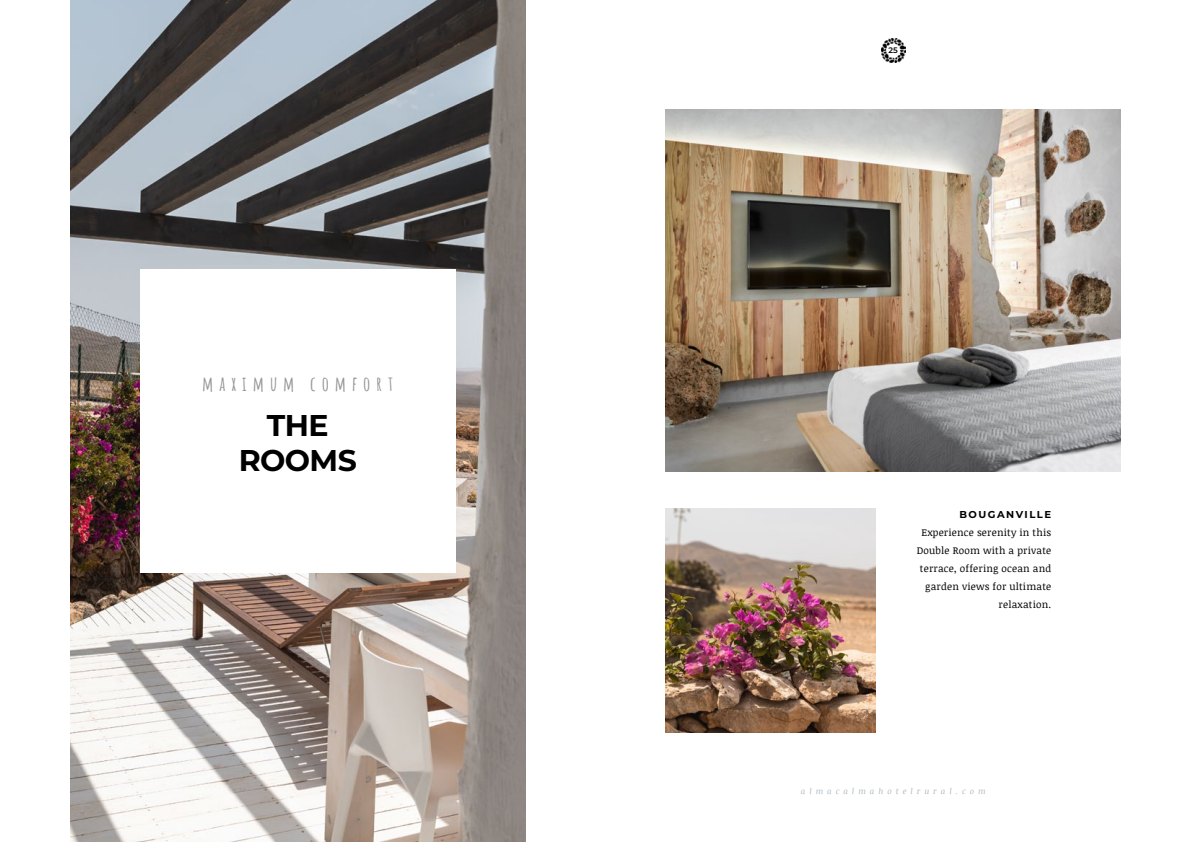
<style>
.page{position:relative;width:1191px;height:842px;background:#fff}
.page>*{position:absolute;margin:0;border:0;box-sizing:border-box;transform-origin:0 0}
.t1{font:700 30px/35px "Montserrat";letter-spacing:-.02em;color:#000;text-align:center}
.t2{font:700 20px "Amatic SC";letter-spacing:.3em;color:#939598}
.t3{font:10px/18px "Noticia Text";letter-spacing:.02em;color:#000;text-align:right}
.t4{font:700 10px "Montserrat";letter-spacing:.15em;color:#000}
.t5{font:italic 8px "Noticia Text";letter-spacing:.5em;color:#afb9bf}
.t6{font:600 8px "Montserrat";color:#000}
</style>
<div class="page">
<img style="left:70px;top:0;width:455px;height:842px">
<img style="left:665px;top:110px;width:456px;height:361px">
<img style="left:665px;top:508px;width:210px;height:224px">
<img style="left:881px;top:39px;width:24px;height:23px">
<div style="left:140px;top:269px;width:315px;height:303px;background:#fff"></div>
<h2 class="t2" style="left:202px;top:369px;width:193px">MAXIMUM COMFORT</h2>
<h1 class="t1" style="left:239px;top:406px;width:120px">THE<br>ROOMS</h1>
<p class="t6" style="left:888px;top:45px;width:11px">25</p>
<p class="t4" style="left:959px;top:507px;width:93px">BOUGANVILLE</p>
<p class="t3" style="left:916px;top:523px;width:136px">Experience serenity in this<br>Double Room with a private terrace, offering ocean and garden views for ultimate relaxation.</p>
<p class="t5" style="left:801px;top:785px;width:186px">almacalmahotelrural.com</p>
</div>
